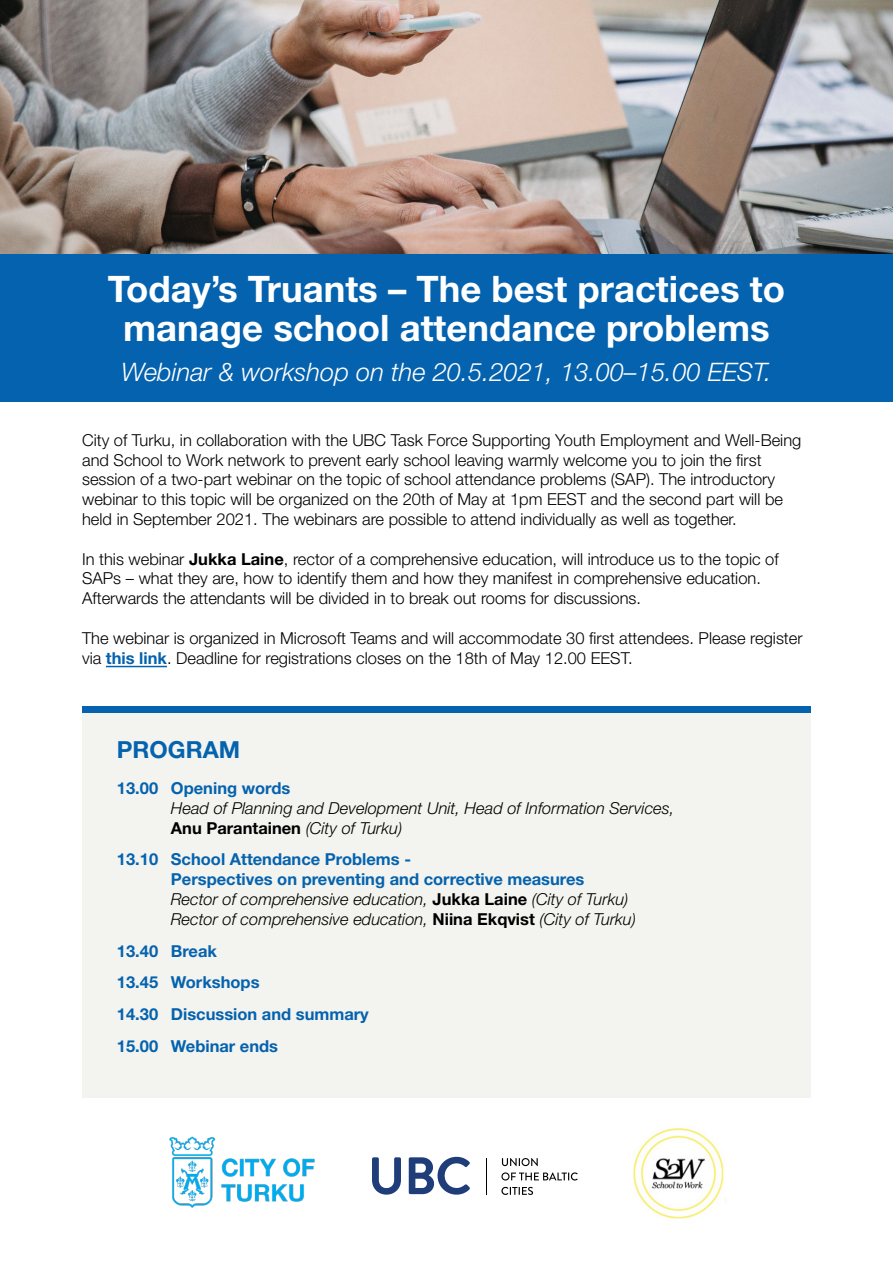
<style>
.page{position:relative;width:893px;height:1263px;background:#fff}
.page>*{position:absolute;margin:0;border:0;box-sizing:border-box;transform-origin:0 0}
.t1{font:700 36.6px/39.3px "Helvetica Neue LT Std";color:#fff;text-align:center}
.t2{font:italic 300 25.5px "Helvetica Neue LT Std";color:#fff}
.t3{font:700 23.55px "Helvetica Neue LT Std";color:#0462ae}
.t4{font:300 16.5px/19.8px "Helvetica Neue LT Std";color:#000}
.P_-_2{font:italic 300 16.5px/19.8px "Helvetica Neue LT Std";color:#000}
.t5{font:700 16.5px/19.8px "Helvetica Neue LT Std";color:#0462ae}
.s1{font-weight:700}
.s2{font-weight:700;color:#0462ae}
.s3{font-weight:700;font-style:normal}
</style>
<div class="page">
<div style="left:82px;top:713px;width:729px;height:384px;background:#f3f3ef"></div>
<hr style="left:106px;top:666px;width:61px;height:1px;background:#0462ae">
<div style="left:82px;top:706px;width:729px;height:7px;background:#0462ae"></div>
<img style="left:0;top:0;width:893px;height:254px">
<div style="left:0;top:254px;width:893px;height:148px;background:#0462ae"></div>
<img style="left:169px;top:1136px;width:146px;height:72px">
<svg style="left:372px;top:1157px;width:29px;height:38px"></svg>
<svg style="left:409px;top:1157px;width:61px;height:38px"></svg>
<svg style="left:502px;top:1158px;width:36px;height:8px"></svg>
<svg style="left:501px;top:1172px;width:77px;height:8px"></svg>
<svg style="left:501px;top:1187px;width:32px;height:8px"></svg>
<hr style="left:486px;top:1158px;width:1px;height:37px;background:#000">
<img style="left:633px;top:1128px;width:91px;height:91px">
<h1 class="t1" style="left:108px;top:268px;width:679px">Today’s Truants – The best practices to manage school attendance problems</h1>
<h1 class="t2" style="left:121px;top:357px;width:652px">Webinar &amp; workshop on the 20.5.2021, 13.00–15.00 EEST.</h1>
<p class="t4" style="left:82px;top:430px;width:721px">City of Turku, in collaboration with the UBC Task Force Supporting Youth Employment and Well-Being and School to Work network to prevent early school leaving warmly welcome you to join the first session of a two-part webinar on the topic of school attendance problems (SAP). The introductory webinar to this topic will be organized on the 20th of May at 1pm EEST and the second part will be held in September 2021. The webinars are possible to attend individually as well as together.</p>
<p class="t4" style="left:82px;top:548px;width:698px">In this webinar <span class="s1">Jukka Laine</span>, rector of a comprehensive education, will introduce us to the topic of<br>SAPs – what they are, how to identify them and how they manifest in comprehensive education.<br>Afterwards the attendants will be divided in to break out rooms for discussions.</p>
<p class="t4" style="left:82px;top:628px;width:722px">The webinar is organized in Microsoft Teams and will accommodate 30 first attendees. Please register via <span class="s2">this link</span>. Deadline for registrations closes on the 18th of May 12.00 EEST.</p>
<h2 class="t3" style="left:117px;top:735px;width:125px">PROGRAM</h2>
<h3 class="t5" style="left:117px;top:778px;width:175px">13.00 Opening words</h3>
<p class="P_-_2" style="left:171px;top:798px;width:505px">Head of Planning and Development Unit, Head of Information Services,<br><span class="s3">Anu Parantainen</span> (City of Turku)</p>
<h3 class="t5" style="left:171px;top:849px;width:415px;text-indent:-54px">13.10 School Attendance Problems -<br>Perspectives on preventing and corrective measures</h3>
<p class="P_-_2" style="left:171px;top:889px;width:459px">Rector of comprehensive education, <span class="s3">Jukka Laine</span> (City of Turku)</p>
<p class="P_-_2" style="left:171px;top:909px;width:467px">Rector of comprehensive education, <span class="s3">Niina Ekqvist</span> (City of Turku)</p>
<h3 class="t5" style="left:117px;top:940px;width:102px">13.40 Break</h3>
<h3 class="t5" style="left:117px;top:972px;width:144px">13.45 Workshops</h3>
<h3 class="t5" style="left:117px;top:1004px;width:253px">14.30 Discussion and summary</h3>
<h3 class="t5" style="left:117px;top:1036px;width:163px">15.00 Webinar ends</h3>
</div>
